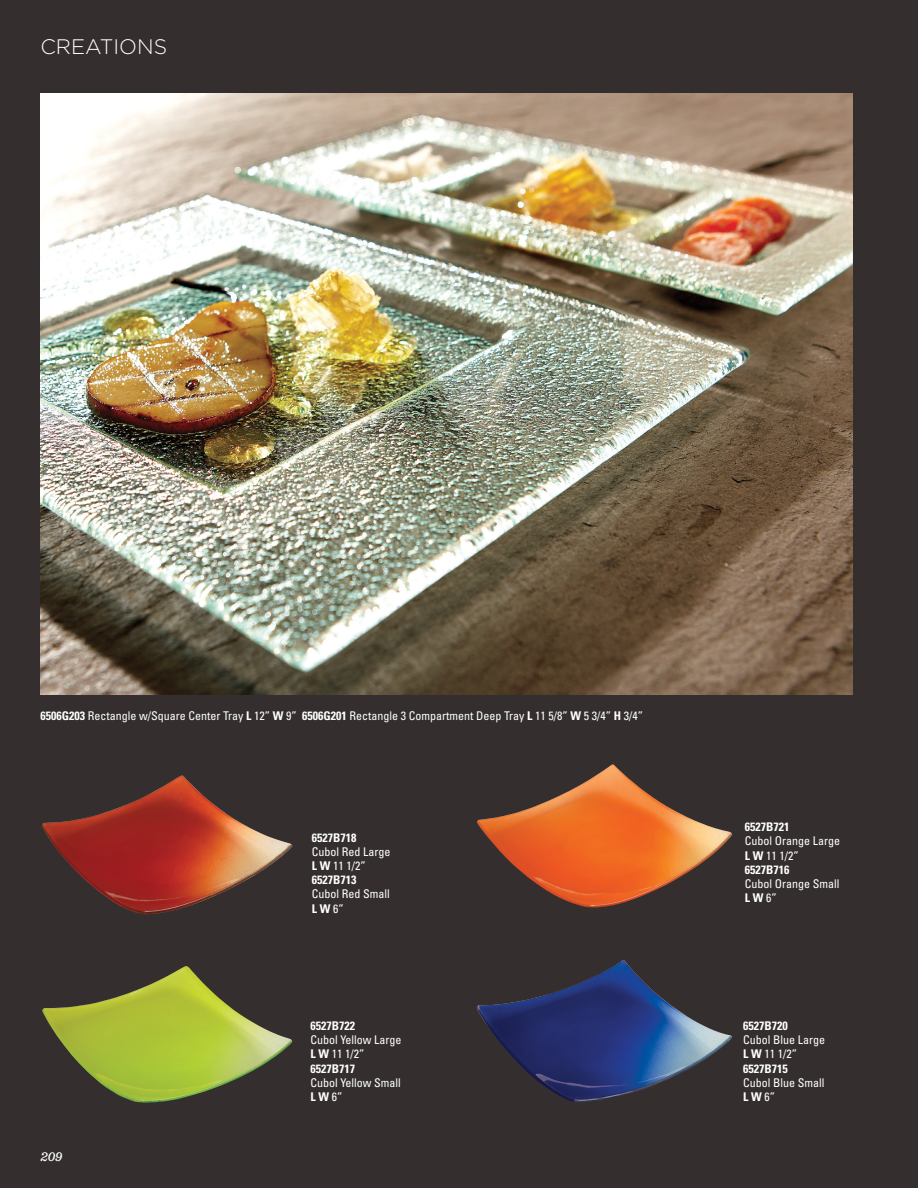
<style>
.page{position:relative;width:918px;height:1188px;background:#342f2e}
.page>*{position:absolute;margin:0;border:0;box-sizing:border-box;transform-origin:0 0}
.t1{font:300 21px "Gotham";color:#fff}
.t2{font:italic 500 13.5px "Sentinel";color:#fff}
.t3{font:condensed 12px/14.2px "Univers LT Std";color:#fff}
.t4{font:700 condensed 12px "Univers LT Std";color:#fff}
.s1{font-weight:700}
</style>
<div class="page">
<img style="left:40px;top:93px;width:813px;height:602px">
<img style="left:477px;top:764px;width:255px;height:143px">
<img style="left:477px;top:960px;width:255px;height:143px">
<img style="left:42px;top:775px;width:250px;height:139px">
<img style="left:42px;top:966px;width:250px;height:137px">
<h1 class="t1" style="left:40px;top:35px;width:128px">CREATIONS</h1>
<p class="t3" style="left:40px;top:708px;width:604px"><span class="s1">6506G203</span> Rectangle w/Square Center Tray <span class="s1">L</span> 12” <span class="s1">W</span> 9” <span class="s1">6506G201</span> Rectangle 3 Compartment Deep Tray <span class="s1">L</span> 11 5/8” <span class="s1">W</span> 5 3/4” <span class="s1">H</span> 3/4”</p>
<p class="t4" style="left:312px;top:830px;width:46px">6527B718</p>
<p class="t3" style="left:312px;top:844px;width:80px">Cubol Red Large<br><span class="s1">L W</span> 11 1/2”<br><span class="s1">6527B713</span></p>
<p class="t3" style="left:312px;top:887px;width:79px">Cubol Red Small<br><span class="s1">L W</span> 6”</p>
<p class="t2" style="left:40px;top:1146px;width:24px">209</p>
<p class="t4" style="left:310px;top:1018px;width:46px">6527B722</p>
<p class="t3" style="left:310px;top:1032px;width:93px">Cubol Yellow Large<br><span class="s1">L W</span> 11 1/2”<br><span class="s1">6527B717</span></p>
<p class="t3" style="left:310px;top:1075px;width:92px">Cubol Yellow Small<br><span class="s1">L W</span> 6”</p>
<p class="t4" style="left:745px;top:820px;width:46px">6527B721</p>
<p class="t3" style="left:745px;top:834px;width:97px">Cubol Orange Large<br><span class="s1">L W</span> 11 1/2”<br><span class="s1">6527B716</span></p>
<p class="t3" style="left:745px;top:877px;width:96px">Cubol Orange Small<br><span class="s1">L W</span> 6”</p>
<p class="t4" style="left:743px;top:1018px;width:46px">6527B720</p>
<p class="t3" style="left:743px;top:1032px;width:83px">Cubol Blue Large<br><span class="s1">L W</span> 11 1/2”<br><span class="s1">6527B715</span></p>
<p class="t3" style="left:743px;top:1075px;width:83px">Cubol Blue Small<br><span class="s1">L W</span> 6”</p>
</div>
